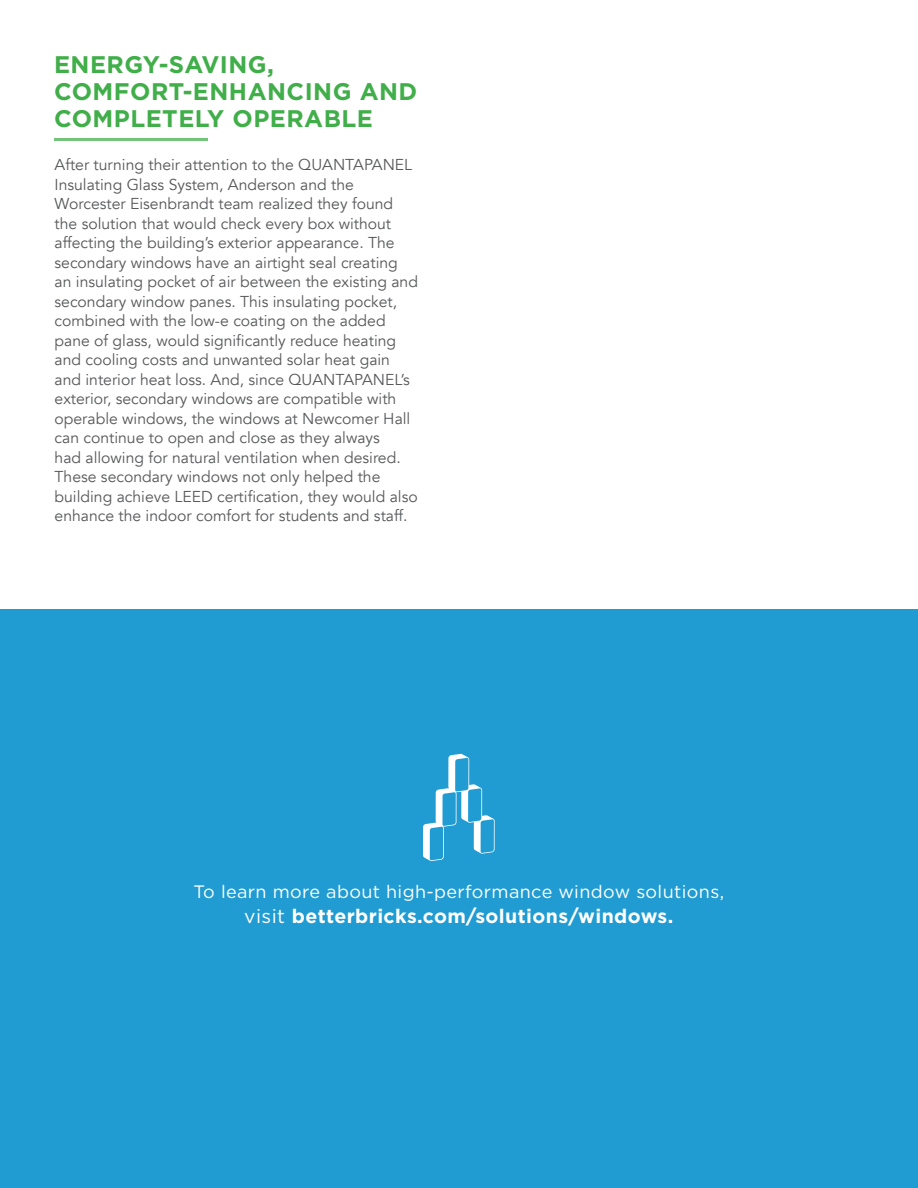
<style>
.page{position:relative;width:918px;height:1188px;background:#fff}
.page>*{position:absolute;margin:0;border:0;box-sizing:border-box;transform-origin:0 0}
.t1{font:700 24px/27px "Gotham";letter-spacing:.02em;color:#40ae49}
.t2{font:700 19.5px "Gotham";letter-spacing:.02em;color:#fff}
.t3{font:18px "Gotham";letter-spacing:.02em;color:#fff}
.t4{font:15.75px/19.5px "Avenir";color:#57585a}
.s1{font-weight:400}
</style>
<div class="page">
<div style="left:0;top:609px;width:918px;height:579px;background:#209cd3"></div>
<svg style="left:423px;top:754px;width:72px;height:107px"></svg>
<hr style="left:54px;top:138px;width:153px;height:3px;background:#40ae49">
<p class="t1" style="left:54px;top:51px;width:222px">ENERGY-SAVING,</p>
<p class="t1" style="left:54px;top:78px;width:365px">COMFORT-ENHANCING AND<br>COMPLETELY OPERABLE</p>
<p class="t4" style="left:55px;top:155px;width:365px">After turning their attention to the QUANTAPANEL Insulating Glass System, Anderson and the Worcester Eisenbrandt team realized they found the solution that would check every box without affecting the building’s exterior appearance. The secondary windows have an airtight seal creating an insulating pocket of air between the existing and secondary window panes. This insulating pocket, combined with the low-e coating on the added pane of glass, would significantly reduce heating and cooling costs and unwanted solar heat gain and interior heat loss. And, since QUANTAPANEL’s exterior, secondary windows are compatible with operable windows, the windows at Newcomer Hall can continue to open and close as they always<br>had allowing for natural ventilation when desired.<br>These secondary windows not only helped the building achieve LEED certification, they would also enhance the indoor comfort for students and staff.</p>
<p class="t3" style="left:194px;top:880px;width:532px">To learn more about high-performance window solutions,</p>
<p class="t2" style="left:244px;top:903px;width:431px"><span class="s1">visit</span> betterbricks.com/solutions/windows.</p>
</div>
